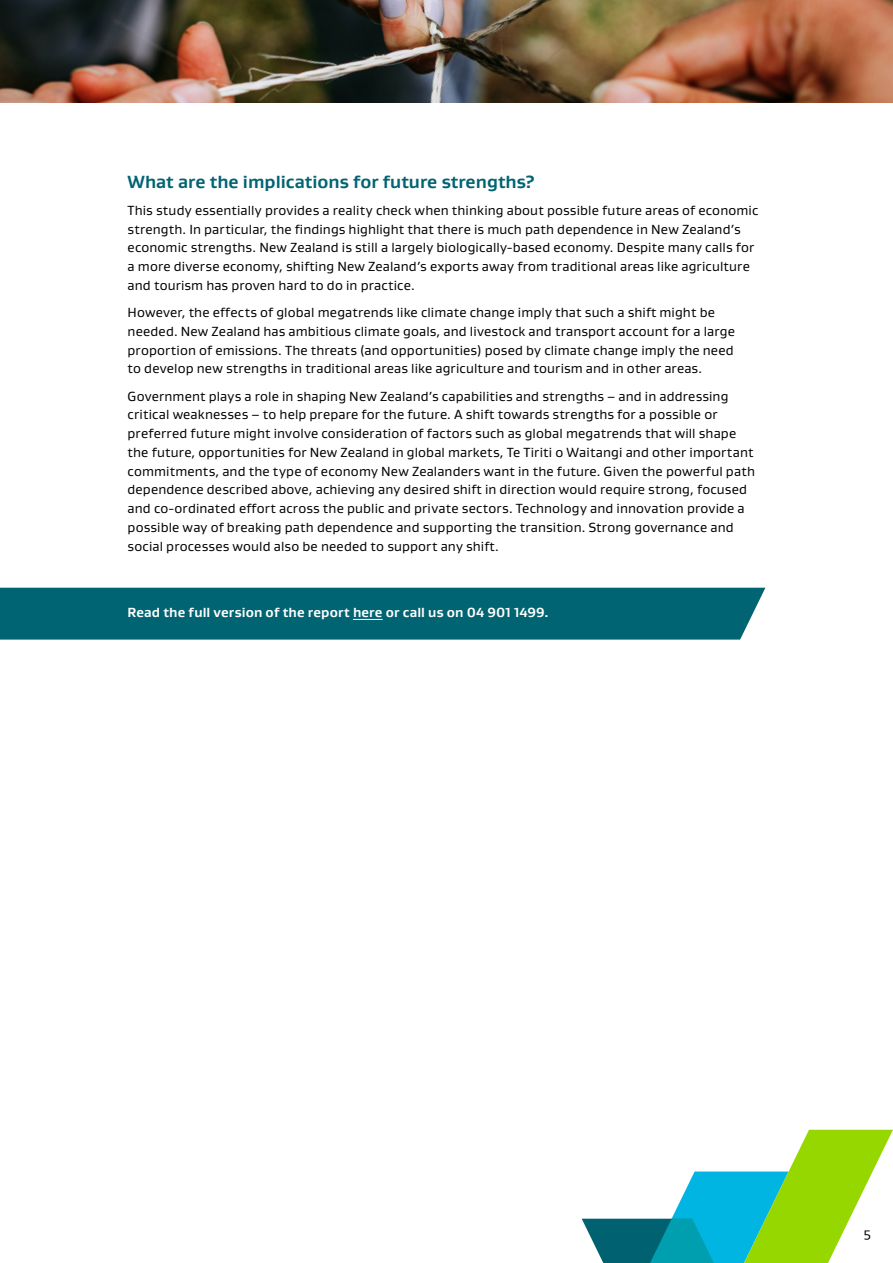
<style>
.page{position:relative;width:893px;height:1263px;background:#fff}
.page>*{position:absolute;margin:0;border:0;box-sizing:border-box;transform-origin:0 0}
.t1{font:700 18px "Gustan";color:#006472}
.t2{font:13.5px/18.8px "Gustan";letter-spacing:.01em;color:#000}
.t3{font:700 13.5px "Gustan";letter-spacing:.01em;color:#fff}
</style>
<div class="page">
<svg style="left:581px;top:1130px;width:312px;height:133px"></svg>
<img style="left:0;top:0;width:893px;height:102px">
<div style="left:0;top:588px;width:765px;height:52px;background:#006472"></div>
<hr style="left:353px;top:619px;width:30px;height:1px;background:#fff">
<h1 class="t1" style="left:128px;top:170px;width:409px">What are the implications for future strengths?</h1>
<p class="t2" style="left:128px;top:200px;width:632px">This study essentially provides a reality check when thinking about possible future areas of economic strength. In particular, the findings highlight that there is much path dependence in New Zealand’s economic strengths. New Zealand is still a largely biologically-based economy. Despite many calls for a more diverse economy, shifting New Zealand’s exports away from traditional areas like agriculture and tourism has proven hard to do in practice.</p>
<p class="t2" style="left:128px;top:303px;width:609px">However, the effects of global megatrends like climate change imply that such a shift might be needed. New Zealand has ambitious climate goals, and livestock and transport account for a large proportion of emissions. The threats (and opportunities) posed by climate change imply the need to develop new strengths in traditional areas like agriculture and tourism and in other areas.</p>
<p class="t2" style="left:128px;top:386px;width:629px">Government plays a role in shaping New Zealand’s capabilities and strengths – and in addressing critical weaknesses – to help prepare for the future. A shift towards strengths for a possible or preferred future might involve consideration of factors such as global megatrends that will shape the future, opportunities for New Zealand in global markets, Te Tiriti o Waitangi and other important commitments, and the type of economy New Zealanders want in the future. Given the powerful path dependence described above, achieving any desired shift in direction would require strong, focused and co-ordinated effort across the public and private sectors. Technology and innovation provide a possible way of breaking path dependence and supporting the transition. Strong governance and social processes would also be needed to support any shift.</p>
<p class="t3" style="left:128px;top:604px;width:423px">Read the full version of the report here or call us on 04 901 1499.</p>
<p class="t2" style="left:864px;top:1223px;width:9px">5</p>
</div>
